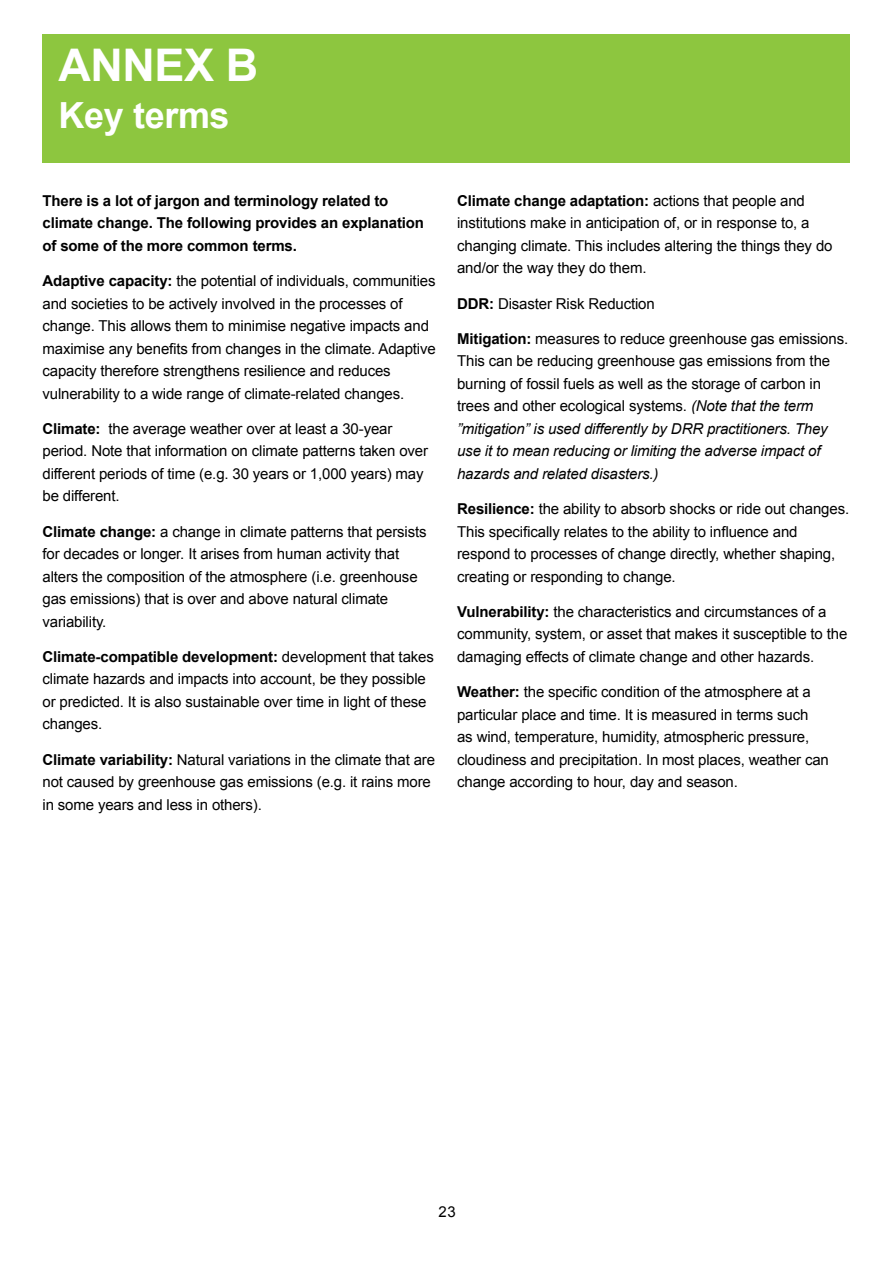
<style>
.page{position:relative;width:893px;height:1263px;background:#fff}
.page>*{position:absolute;margin:0;border:0;box-sizing:border-box;transform-origin:0 0}
.t1{font:700 45px "Arial";letter-spacing:-.01em;color:#fff}
.t2{font:700 36px "Arial";letter-spacing:-.01em;color:#fff}
.t3{font:15px/22.5px "Arial";letter-spacing:-.01em;color:#000}
.t4{font:700 15px/22.5px "Arial";letter-spacing:-.01em;color:#000}
.s1{font-weight:700}
.s2{font-style:italic}
</style>
<div class="page">
<div style="left:43px;top:34px;width:807px;height:128px;background:#8dc63f"></div>
<h1 class="t1" style="left:58px;top:35px;width:201px">ANNEX B</h1>
<h2 class="t2" style="left:58px;top:92px;width:173px">Key terms</h2>
<p class="t4" style="left:43px;top:190px;width:383px">There is a lot of jargon and terminology related to climate change. The following provides an explanation of some of the more common terms.</p>
<p class="t3" style="left:43px;top:270px;width:395px"><span class="s1">Adaptive capacity:</span> the potential of individuals, communities and societies to be actively involved in the processes of change. This allows them to minimise negative impacts and maximise any benefits from changes in the climate. Adaptive capacity therefore strengthens resilience and reduces vulnerability to a wide range of climate-related changes.</p>
<p class="t3" style="left:43px;top:417px;width:387px"><span class="s1">Climate:</span> the average weather over at least a 30-year period. Note that information on climate patterns taken over different periods of time (e.g. 30 years or 1,000 years) may be different.</p>
<p class="t3" style="left:43px;top:520px;width:386px"><span class="s1">Climate change:</span> a change in climate patterns that persists for decades or longer. It arises from human activity that alters the composition of the atmosphere (i.e. greenhouse gas emissions) that is over and above natural climate variability.</p>
<p class="t3" style="left:43px;top:645px;width:393px"><span class="s1">Climate-compatible development:</span> development that takes climate hazards and impacts into account, be they possible or predicted. It is also sustainable over time in light of these changes.</p>
<p class="t3" style="left:43px;top:748px;width:394px"><span class="s1">Climate variability:</span> Natural variations in the climate that are not caused by greenhouse gas emissions (e.g. it rains more in some years and less in others).</p>
<p class="t3" style="left:457px;top:189px;width:377px"><span class="s1">Climate change adaptation:</span> actions that people and institutions make in anticipation of, or in response to, a changing climate. This includes altering the things they do and/or the way they do them.</p>
<p class="t3" style="left:457px;top:292px;width:199px"><span class="s1">DDR:</span> Disaster Risk Reduction</p>
<p class="t3" style="left:457px;top:327px;width:393px"><span class="s1">Mitigation:</span> measures to reduce greenhouse gas emissions.<br>This can be reducing greenhouse gas emissions from the burning of fossil fuels as well as the storage of carbon in trees and other ecological systems. <span class="s2">(Note that the term ”mitigation” is used differently by DRR practitioners. They use it to mean reducing or limiting the adverse impact of hazards and related disasters.)</span></p>
<p class="t3" style="left:457px;top:498px;width:394px"><span class="s1">Resilience:</span> the ability to absorb shocks or ride out changes.<br>This specifically relates to the ability to influence and respond to processes of change directly, whether shaping, creating or responding to change.</p>
<p class="t3" style="left:457px;top:600px;width:392px"><span class="s1">Vulnerability:</span> the characteristics and circumstances of a community, system, or asset that makes it susceptible to the damaging effects of climate change and other hazards.</p>
<p class="t3" style="left:457px;top:681px;width:373px"><span class="s1">Weather:</span> the specific condition of the atmosphere at a particular place and time. It is measured in terms such<br>as wind, temperature, humidity, atmospheric pressure, cloudiness and precipitation. In most places, weather can change according to hour, day and season.</p>
<p class="t3" style="left:438px;top:1200px;width:19px">23</p>
</div>
